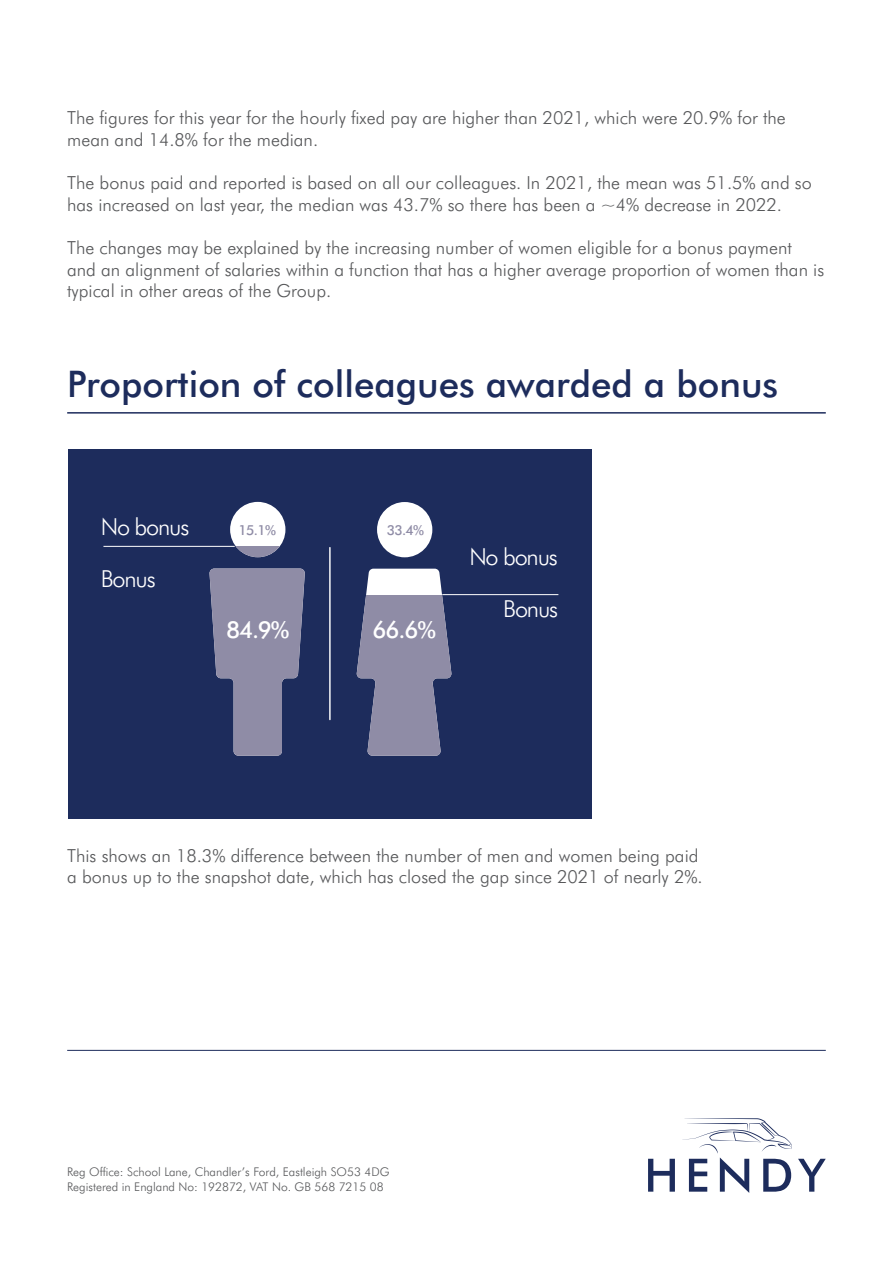
<style>
.page{position:relative;width:893px;height:1263px;background:#fff}
.page>*{position:absolute;margin:0;border:0;box-sizing:border-box;transform-origin:0 0}
.t1{font:500 36.75px "Futura BT";color:#1d2c5c}
.t2{font:300 23.4px "Futura BT";letter-spacing:-.05em;color:#fff}
.t3{font:500 23.4px "Futura BT";color:#fff}
.t4{font:300 18px/21.6px "Futura BT";color:#57585a}
.t5{font:500 13.8px "Futura BT";color:#8f8ca6}
.t6{font:300 12px/14.4px "Futura BT";color:#57585a}
</style>
<div class="page">
<svg style="left:648px;top:1118px;width:178px;height:75px"></svg>
<hr style="left:67px;top:1050px;width:759px;height:1px;background:#1d2c5c">
<hr style="left:67px;top:412px;width:759px;height:2px;background:#1d2c5c">
<div style="left:68px;top:450px;width:523px;height:368px;background:#1d2c5c"></div>
<svg style="left:366px;top:502px;width:76px;height:93px"></svg>
<svg style="left:209px;top:502px;width:96px;height:254px"></svg>
<svg style="left:356px;top:595px;width:96px;height:161px;fill:#8f8ca6"></svg>
<hr style="left:329px;top:548px;width:2px;height:171px;background:#fff">
<hr style="left:442px;top:594px;width:116px;height:1px;background:#fff">
<hr style="left:103px;top:546px;width:132px;height:1px;background:#fff">
<p class="t4" style="left:67px;top:107px;width:720px">The figures for this year for the hourly fixed pay are higher than 2021, which were 20.9% for the mean and 14.8% for the median.</p>
<p class="t4" style="left:67px;top:172px;width:746px">The bonus paid and reported is based on all our colleagues. In 2021, the mean was 51.5% and so has increased on last year, the median was 43.7% so there has been a ~4% decrease in 2022.</p>
<p class="t4" style="left:67px;top:237px;width:759px">The changes may be explained by the increasing number of women eligible for a bonus payment and an alignment of salaries within a function that has a higher average proportion of women than is typical in other areas of the Group.</p>
<p class="t1" style="left:67px;top:361px;width:712px">Proportion of colleagues awarded a bonus</p>
<p class="t2" style="left:101px;top:512px;width:90px">No bonus</p>
<p class="t2" style="left:101px;top:564px;width:56px">Bonus</p>
<p class="t5" style="left:239px;top:521px;width:39px">15.1%</p>
<p class="t3" style="left:226px;top:616px;width:65px">84.9%</p>
<p class="t5" style="left:387px;top:521px;width:39px">33.4%</p>
<p class="t3" style="left:372px;top:616px;width:65px">66.6%</p>
<p class="t2" style="left:469px;top:542px;width:90px">No bonus</p>
<p class="t2" style="left:503px;top:595px;width:56px">Bonus</p>
<p class="t4" style="left:67px;top:844px;width:637px">This shows an 18.3% difference between the number of men and women being paid a bonus up to the snapshot date, which has closed the gap since 2021 of nearly 2%.</p>
<p class="t6" style="left:67px;top:1165px;width:324px">Reg Office: School Lane, Chandler’s Ford, Eastleigh SO53 4DG<br>Registered in England No: 192872, VAT No. GB 568 7215 08</p>
</div>
